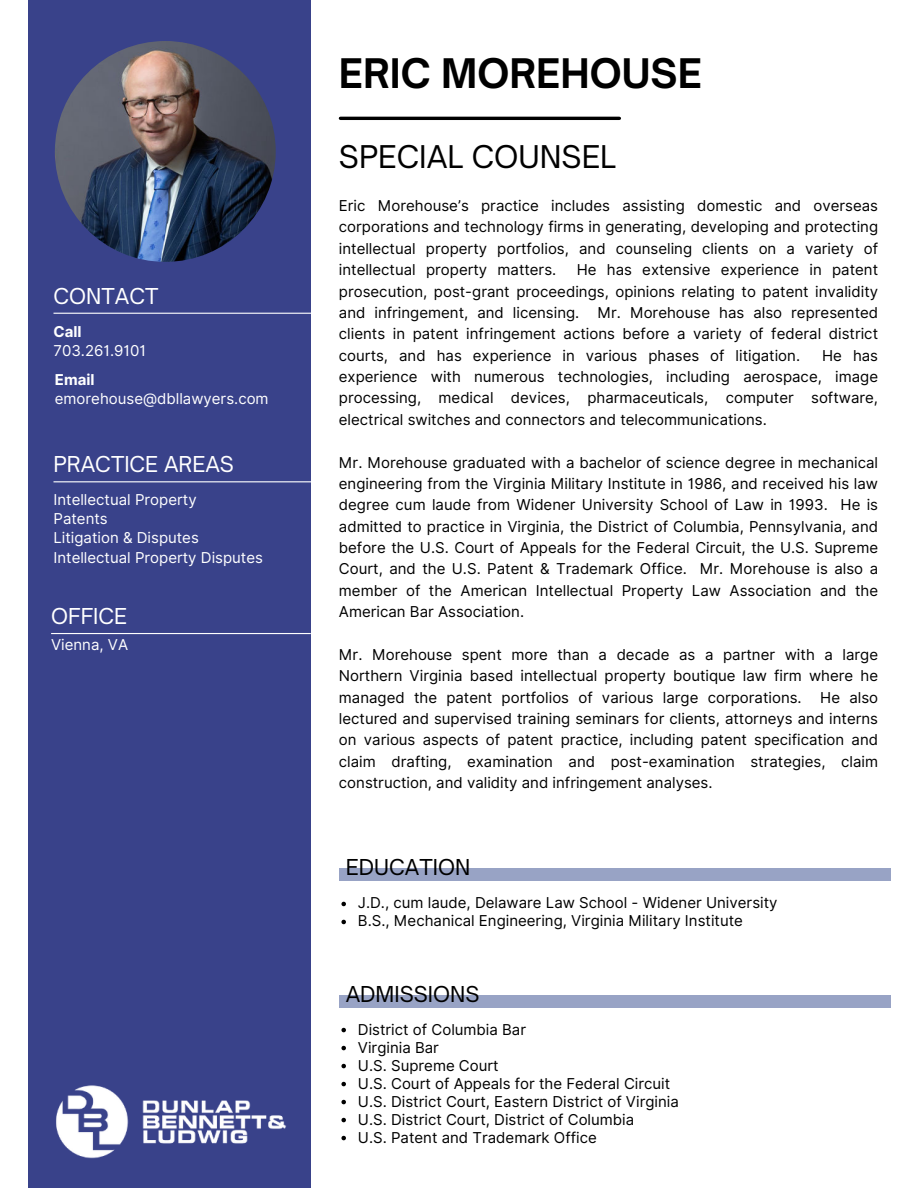
<style>
.page{position:relative;width:918px;height:1188px;background:#fff}
.page>*{position:absolute;margin:0;border:0;box-sizing:border-box;transform-origin:0 0}
.t1{font:700 39px "Open Sauce One";color:#000}
.t2{font:30px "Open Sauce One";color:#000}
.t3{font:21px "Open Sauce One";color:#fff}
.t4{font:21px "Open Sauce One";color:#000}
.t5{font:15px/21.3px "Inter";color:#000;text-align:justify}
.t6{font:15px/19.2px "Inter";color:#fff}
.t7{font:700 15px "Inter";color:#fff}
</style>
<div class="page">
<div style="left:28px;top:0;width:283px;height:1188px;background:#39428a"></div>
<hr style="left:340px;top:117px;width:279px;height:3px;background:#000">
<img style="left:55px;top:41px;width:221px;height:221px;border-radius:50%">
<img style="left:56px;top:1085px;width:230px;height:74px">
<hr style="left:54px;top:313px;width:259px;height:1px;background:#fff">
<hr style="left:54px;top:481px;width:259px;height:1px;background:#fff">
<hr style="left:51px;top:633px;width:260px;height:1px;background:#fff">
<div style="left:339px;top:868px;width:551px;height:13px;background:#98a3c5"></div>
<svg style="left:341px;top:902px;width:5px;height:4px"></svg>
<svg style="left:341px;top:920px;width:5px;height:4px"></svg>
<div style="left:339px;top:995px;width:551px;height:13px;background:#98a3c5"></div>
<svg style="left:341px;top:1028px;width:5px;height:4px"></svg>
<svg style="left:341px;top:1046px;width:5px;height:4px"></svg>
<svg style="left:341px;top:1064px;width:5px;height:4px"></svg>
<svg style="left:341px;top:1082px;width:5px;height:4px"></svg>
<svg style="left:341px;top:1100px;width:5px;height:4px"></svg>
<svg style="left:341px;top:1118px;width:5px;height:4px"></svg>
<svg style="left:341px;top:1136px;width:5px;height:4px"></svg>
<h3 class="t3" style="left:54px;top:282px;width:106px">CONTACT</h3>
<p class="t7" style="left:54px;top:320px;width:30px">Call</p>
<p class="t6" style="left:54px;top:341px;width:94px">703.261.9101</p>
<p class="t7" style="left:55px;top:369px;width:41px">Email</p>
<p class="t6" style="left:55px;top:389px;width:215px">emorehouse@dbllawyers.com</p>
<h3 class="t3" style="left:54px;top:451px;width:182px">PRACTICE AREAS</h3>
<p class="t6" style="left:54px;top:490px;width:211px">Intellectual Property<br>Patents<br>Litigation &amp; Disputes<br>Intellectual Property Disputes</p>
<h3 class="t3" style="left:51px;top:602px;width:78px">OFFICE</h3>
<p class="t6" style="left:51px;top:635px;width:79px">Vienna, VA</p>
<h1 class="t1" style="left:339px;top:48px;width:364px">ERIC MOREHOUSE</h1>
<h2 class="t2" style="left:339px;top:137px;width:279px">SPECIAL COUNSEL</h2>
<p class="t5" style="left:339px;top:195px;width:541px">Eric Morehouse’s practice includes assisting domestic and overseas corporations and technology firms in generating, developing and protecting intellectual property portfolios, and counseling clients on a variety of intellectual property matters.</p>
<p class="t5" style="left:339px;top:259px;width:541px;text-indent:238px">He has extensive experience in patent prosecution, post-grant proceedings, opinions relating to patent invalidity and infringement, and licensing. Mr. Morehouse has also represented clients in patent infringement actions before a variety of federal district courts, and has experience in various phases of litigation.</p>
<p class="t5" style="left:339px;top:345px;width:541px;text-indent:483px">He has experience with numerous technologies, including aerospace, image processing, medical devices, pharmaceuticals, computer software, electrical switches and connectors and telecommunications.</p>
<p class="t5" style="left:339px;top:452px;width:541px">Mr. Morehouse graduated with a bachelor of science degree in mechanical engineering from the Virginia Military Institute in 1986, and received his law degree cum laude from Widener University School of Law in 1993. He is admitted to practice in Virginia, the District of Columbia, Pennsylvania, and before the U.S. Court of Appeals for the Federal Circuit, the U.S. Supreme Court, and the U.S. Patent &amp; Trademark Office. Mr. Morehouse is also a member of the American Intellectual Property Law Association and the American Bar Association.</p>
<p class="t5" style="left:339px;top:644px;width:541px">Mr. Morehouse spent more than a decade as a partner with a large Northern Virginia based intellectual property boutique law firm where he managed the patent portfolios of various large corporations. He also lectured and supervised training seminars for clients, attorneys and interns on various aspects of patent practice, including patent specification and claim drafting, examination and post-examination strategies, claim construction, and validity and infringement analyses.</p>
<h3 class="t4" style="left:346px;top:853px;width:126px">EDUCATION</h3>
<p class="t5" style="left:358px;top:894px;width:421px;line-height:18px">J.D., cum laude, Delaware Law School - Widener University<br>B.S., Mechanical Engineering, Virginia Military Institute</p>
<h3 class="t4" style="left:346px;top:980px;width:135px">ADMISSIONS</h3>
<p class="t5" style="left:358px;top:1020px;width:322px;line-height:18px;text-align:left">District of Columbia Bar<br>Virginia Bar<br>U.S. Supreme Court<br>U.S. Court of Appeals for the Federal Circuit<br>U.S. District Court, Eastern District of Virginia<br>U.S. District Court, District of Columbia<br>U.S. Patent and Trademark Office</p>
</div>
